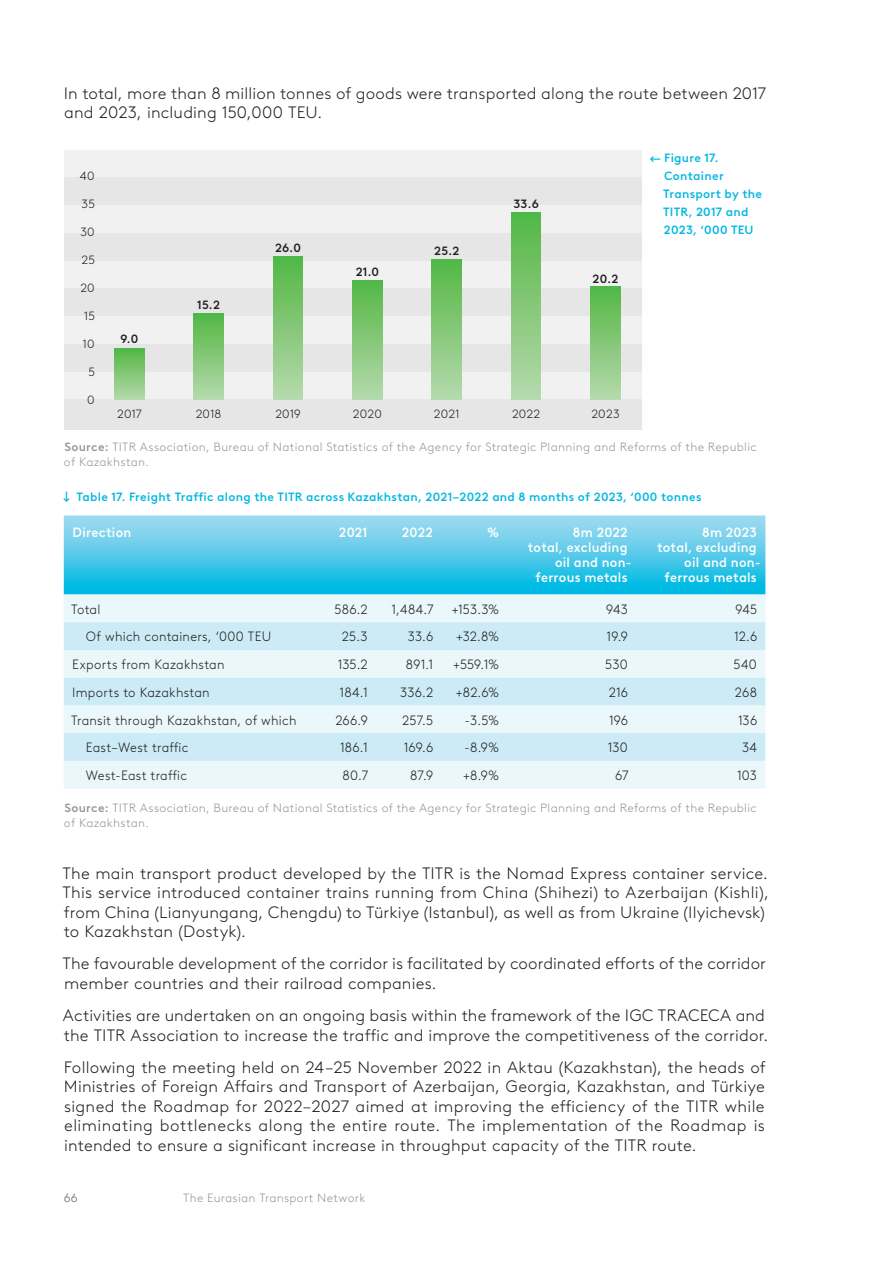
<style>
.page{position:relative;width:893px;height:1263px;background:#fff}
.page>*{position:absolute;margin:0;border:0;box-sizing:border-box;transform-origin:0 0}
.Text-RU-11pt{font:300 16.5px/19.5px "Brown LL Cyr";letter-spacing:.01em;color:#231f20}
.Table_text_9{font:300 13.5px "Brown LL Cyr";letter-spacing:.02em;color:#231f20;scale:.95 1}
.Table_Golovka_white{font:500 13.5px/15px "Brown LL Cyr";letter-spacing:.02em;color:#fff;text-align:right;scale:.95 1}
.Sourse-Text-8pt{font:300 12px/15px "Brown LL Cyr";letter-spacing:.025em;color:#939598}
.t1{font:500 12px/18px "Brown LL Cyr";letter-spacing:.025em;color:#00b7e2}
.Footnote-Text-8pt{font:300 12px "Brown LL Cyr";letter-spacing:.025em;color:#231f20}
.Footnote-Text-8pt-2{font:500 12px "Brown LL Cyr";letter-spacing:.025em;color:#231f20}
.s1{font-weight:500}
</style>
<div class="page">
<div style="left:64px;top:261px;width:578px;height:28px;background:#f1f1f1"></div>
<div style="left:64px;top:205px;width:578px;height:28px;background:#f1f1f1"></div>
<div style="left:64px;top:150px;width:578px;height:27px;background:#f1f1f1"></div>
<div style="left:64px;top:316px;width:578px;height:28px;background:#f1f1f1"></div>
<div style="left:64px;top:372px;width:578px;height:28px;background:#f1f1f1"></div>
<div style="left:64px;top:233px;width:578px;height:28px;background:#e7e6e7"></div>
<div style="left:64px;top:177px;width:578px;height:28px;background:#e7e6e7"></div>
<div style="left:64px;top:289px;width:578px;height:27px;background:#e7e6e7"></div>
<div style="left:64px;top:344px;width:578px;height:28px;background:#e7e6e7"></div>
<div style="left:64px;top:400px;width:578px;height:30px;background:#e7e6e7"></div>
<div style="left:114px;top:349px;width:30px;height:51px;background:linear-gradient(to bottom,#55b845,#b5d9ac)"></div>
<div style="left:194px;top:313px;width:29px;height:87px;background:linear-gradient(to bottom,#53b745,#b6d9ac)"></div>
<div style="left:273px;top:257px;width:30px;height:143px;background:linear-gradient(to bottom,#53b745,#b6d9ad)"></div>
<div style="left:352px;top:281px;width:30px;height:119px;background:linear-gradient(to bottom,#53b745,#b6d9ad)"></div>
<div style="left:432px;top:259px;width:30px;height:141px;background:linear-gradient(to bottom,#53b745,#b6d9ad)"></div>
<div style="left:590px;top:287px;width:30px;height:113px;background:linear-gradient(to bottom,#53b745,#b6d9ad)"></div>
<div style="left:511px;top:213px;width:30px;height:187px;background:linear-gradient(to bottom,#53b745,#b6d9ad)"></div>
<svg style="left:64px;top:515px;width:701px;height:79px;background:#51c9e9"></svg>
<div style="left:64px;top:594px;width:701px;height:194px;background:#eaf7fb"></div>
<svg style="left:64px;top:622px;width:701px;height:139px;background:#d8eff8"></svg>
<p class="Text-RU-11pt" style="left:64px;top:83px;width:704px">In total, more than 8 million tonnes of goods were transported along the route between 2017 and 2023, including 150,000 TEU.</p>
<p class="t1" style="left:663px;top:148px;width:100px;text-indent:-14px">← Figure 17.<br>Container<br>Transport by the<br>TITR, 2017 and<br>2023, ‘000 TEU</p>
<p class="Footnote-Text-8pt" style="left:80px;top:169px;width:16px">40</p>
<p class="Footnote-Text-8pt" style="left:82px;top:197px;width:15px">35</p>
<p class="Footnote-Text-8pt" style="left:80px;top:225px;width:16px">30</p>
<p class="Footnote-Text-8pt" style="left:81px;top:253px;width:15px">25</p>
<p class="Footnote-Text-8pt" style="left:80px;top:281px;width:16px">20</p>
<p class="Footnote-Text-8pt" style="left:84px;top:309px;width:12px">15</p>
<p class="Footnote-Text-8pt" style="left:83px;top:337px;width:13px">10</p>
<p class="Footnote-Text-8pt" style="left:88px;top:364px;width:8px">5</p>
<p class="Footnote-Text-8pt" style="left:87px;top:392px;width:9px">0</p>
<p class="Footnote-Text-8pt-2" style="left:513px;top:197px;width:27px">33.6</p>
<p class="Footnote-Text-8pt-2" style="left:275px;top:240px;width:27px">26.0</p>
<p class="Footnote-Text-8pt-2" style="left:434px;top:243px;width:27px">25.2</p>
<p class="Footnote-Text-8pt-2" style="left:356px;top:264px;width:25px">21.0</p>
<p class="Footnote-Text-8pt-2" style="left:592px;top:271px;width:27px">20.2</p>
<p class="Footnote-Text-8pt-2" style="left:197px;top:297px;width:24px">15.2</p>
<p class="Footnote-Text-8pt-2" style="left:120px;top:331px;width:19px">9.0</p>
<p class="Footnote-Text-8pt" style="left:117px;top:407px;width:26px">2017</p>
<p class="Footnote-Text-8pt" style="left:196px;top:407px;width:27px">2018</p>
<p class="Footnote-Text-8pt" style="left:275px;top:407px;width:27px">2019</p>
<p class="Footnote-Text-8pt" style="left:353px;top:407px;width:30px">2020</p>
<p class="Footnote-Text-8pt" style="left:434px;top:407px;width:27px">2021</p>
<p class="Footnote-Text-8pt" style="left:512px;top:407px;width:30px">2022</p>
<p class="Footnote-Text-8pt" style="left:591px;top:407px;width:30px">2023</p>
<p class="Sourse-Text-8pt" style="left:64px;top:439px;width:694px"><span class="s1">Source:</span> TITR Association, Bureau of National Statistics of the Agency for Strategic Planning and Reforms of the Republic of Kazakhstan.</p>
<p class="t1" style="left:63px;top:488px;width:640px">↓ Table 17. Freight Traffic along the TITR across Kazakhstan, 2021–2022 and 8 months of 2023, ‘000 tonnes</p>
<p class="Table_Golovka_white" style="left:72px;top:524px;width:63px">Direction</p>
<p class="Table_Golovka_white" style="left:339px;top:524px;width:31px">2021</p>
<p class="Table_Golovka_white" style="left:402px;top:524px;width:34px">2022</p>
<p class="Table_Golovka_white" style="left:487px;top:524px;width:13px">%</p>
<p class="Table_Golovka_white" style="left:528px;top:524px;width:111px">8m 2022<br>total, excluding oil and non&shy;ferrous metals</p>
<p class="Table_Golovka_white" style="left:657px;top:524px;width:111px">8m 2023<br>total, excluding oil and non&shy;ferrous metals</p>
<p class="Table_text_9" style="left:71px;top:601px;width:32px">Total</p>
<p class="Table_text_9" style="left:334px;top:601px;width:37px">586.2</p>
<p class="Table_text_9" style="left:392px;top:601px;width:46px">1,484.7</p>
<p class="Table_text_9" style="left:452px;top:601px;width:51px">+153.3%</p>
<p class="Table_text_9" style="left:606px;top:601px;width:24px">943</p>
<p class="Table_text_9" style="left:735px;top:601px;width:24px">945</p>
<p class="Table_text_9" style="left:86px;top:629px;width:197px">Of which containers, ‘000 TEU</p>
<p class="Table_text_9" style="left:342px;top:629px;width:29px">25.3</p>
<p class="Table_text_9" style="left:408px;top:629px;width:28px">33.6</p>
<p class="Table_text_9" style="left:456px;top:629px;width:47px">+32.8%</p>
<p class="Table_text_9" style="left:607px;top:629px;width:24px">19.9</p>
<p class="Table_text_9" style="left:734px;top:629px;width:25px">12.6</p>
<p class="Table_text_9" style="left:72px;top:656px;width:162px">Exports from Kazakhstan</p>
<p class="Table_text_9" style="left:338px;top:656px;width:33px">135.2</p>
<p class="Table_text_9" style="left:406px;top:656px;width:30px">891.1</p>
<p class="Table_text_9" style="left:453px;top:656px;width:50px">+559.1%</p>
<p class="Table_text_9" style="left:605px;top:656px;width:25px">530</p>
<p class="Table_text_9" style="left:734px;top:656px;width:26px">540</p>
<p class="Table_text_9" style="left:72px;top:684px;width:146px">Imports to Kazakhstan</p>
<p class="Table_text_9" style="left:340px;top:684px;width:31px">184.1</p>
<p class="Table_text_9" style="left:400px;top:684px;width:36px">336.2</p>
<p class="Table_text_9" style="left:456px;top:684px;width:47px">+82.6%</p>
<p class="Table_text_9" style="left:609px;top:684px;width:22px">216</p>
<p class="Table_text_9" style="left:735px;top:684px;width:25px">268</p>
<p class="Table_text_9" style="left:71px;top:712px;width:239px">Transit through Kazakhstan, of which</p>
<p class="Table_text_9" style="left:335px;top:712px;width:36px">266.9</p>
<p class="Table_text_9" style="left:402px;top:712px;width:34px">257.5</p>
<p class="Table_text_9" style="left:465px;top:712px;width:37px">-3.5%</p>
<p class="Table_text_9" style="left:609px;top:712px;width:21px">196</p>
<p class="Table_text_9" style="left:738px;top:712px;width:21px">136</p>
<p class="Table_text_9" style="left:86px;top:740px;width:110px">East–West traffic</p>
<p class="Table_text_9" style="left:340px;top:740px;width:30px">186.1</p>
<p class="Table_text_9" style="left:404px;top:740px;width:32px">169.6</p>
<p class="Table_text_9" style="left:465px;top:740px;width:38px">-8.9%</p>
<p class="Table_text_9" style="left:608px;top:740px;width:22px">130</p>
<p class="Table_text_9" style="left:742px;top:740px;width:17px">34</p>
<p class="Table_text_9" style="left:86px;top:767px;width:108px">West-East traffic</p>
<p class="Table_text_9" style="left:342px;top:767px;width:29px">80.7</p>
<p class="Table_text_9" style="left:410px;top:767px;width:26px">87.9</p>
<p class="Table_text_9" style="left:463px;top:767px;width:39px">+8.9%</p>
<p class="Table_text_9" style="left:615px;top:767px;width:16px">67</p>
<p class="Table_text_9" style="left:737px;top:767px;width:22px">103</p>
<p class="Sourse-Text-8pt" style="left:64px;top:800px;width:694px"><span class="s1">Source:</span> TITR Association, Bureau of National Statistics of the Agency for Strategic Planning and Reforms of the Republic of Kazakhstan.</p>
<p class="Text-RU-11pt" style="left:63px;top:863px;width:708px">The main transport product developed by the TITR is the Nomad Express container service.<br>This service introduced container trains running from China (Shihezi) to Azerbaijan (Kishli), from China (Lianyungang, Chengdu) to Türkiye (Istanbul), as well as from Ukraine (Ilyichevsk) to Kazakhstan (Dostyk).</p>
<p class="Text-RU-11pt" style="left:63px;top:954px;width:705px">The favourable development of the corridor is facilitated by coordinated efforts of the corridor member countries and their railroad companies.</p>
<p class="Text-RU-11pt" style="left:63px;top:1006px;width:707px">Activities are undertaken on an ongoing basis within the framework of the IGC TRACECA and the TITR Association to increase the traffic and improve the competitiveness of the corridor.</p>
<p class="Text-RU-11pt" style="left:64px;top:1057px;width:703px;text-align:justify">Following the meeting held on 24–25 November 2022 in Aktau (Kazakhstan), the heads of Ministries of Foreign Affairs and Transport of Azerbaijan, Georgia, Kazakhstan, and Türkiye signed the Roadmap for 2022–2027 aimed at improving the efficiency of the TITR while eliminating bottlenecks along the entire route. The implementation of the Roadmap is intended to ensure a significant increase in throughput capacity of the TITR route.</p>
<p class="Sourse-Text-8pt" style="left:64px;top:1190px;width:15px">66</p>
<p class="Sourse-Text-8pt" style="left:183px;top:1190px;width:184px">The Eurasian Transport Network</p>
</div>
